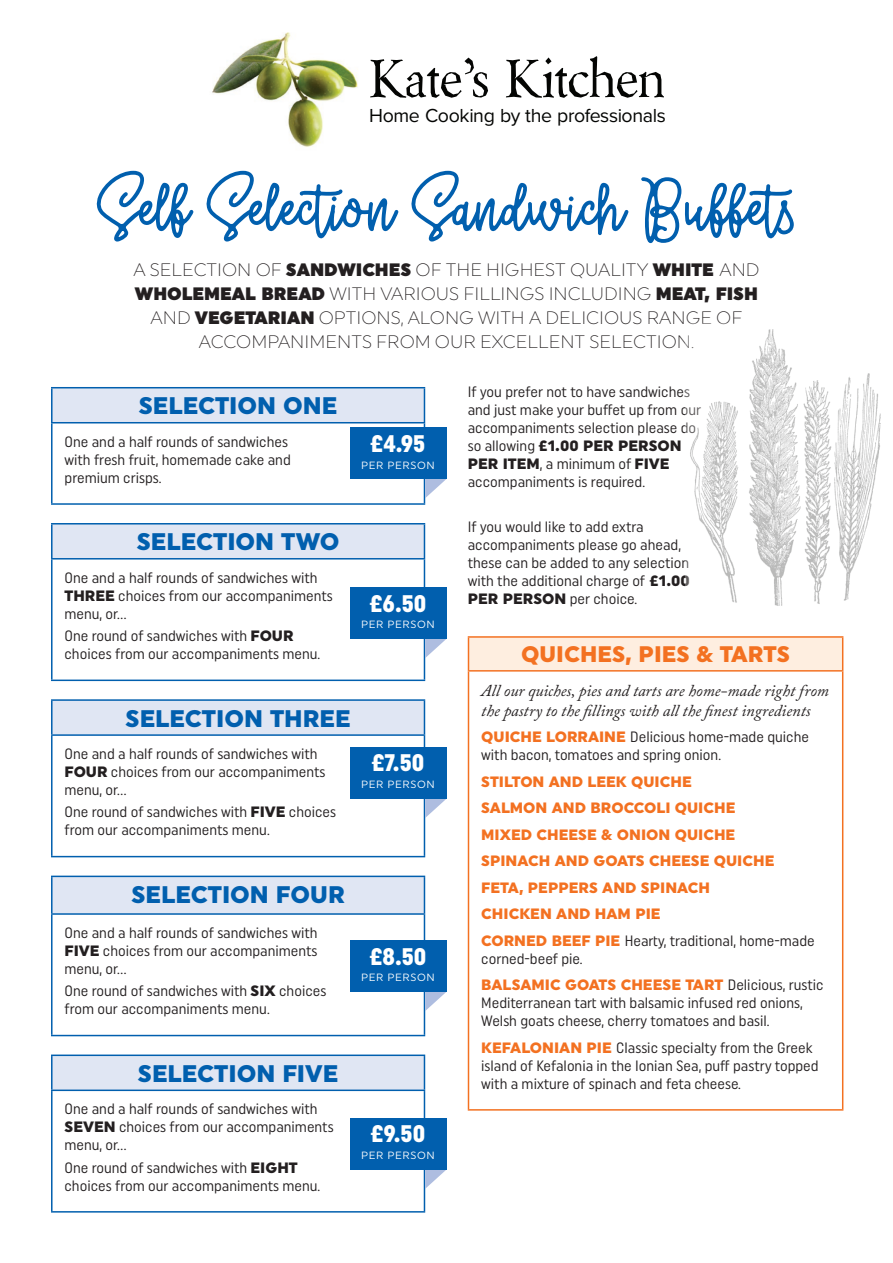
<style>
.page{position:relative;width:893px;height:1263px;background:#fff}
.page>*{position:absolute;margin:0;border:0;box-sizing:border-box;transform-origin:0 0}
.t1{font:60px "Prasto Clean Rough Typeface Regula";color:#015fae}
.t2{font:58.5px "Berylium";letter-spacing:-.01em;color:#040503}
.t3{font:900 24px "Uniform";color:#015fae}
.t4{font:900 24px "Uniform Condensed";color:#fff}
.t5{font:900 22.5px "Uniform";color:#f37121}
.t6{font:19.5px "Proxima Nova";letter-spacing:-.02em;color:#040503}
.t7{font:300 18px/24px "Uniform";color:#231f20;text-align:center}
.t8{font:italic 16.5px/19.8px "Adobe Caslon Pro";color:#231f20}
.t9{font:15px/18px "Uniform Condensed";color:#231f20}
.t10{font:900 15px/26.5px "Uniform";color:#f37121}
.t11{font:900 15px/18px "Uniform";color:#231f20}
.t12{font:10.5px "Uniform";letter-spacing:.06em;color:#fff}
.s1{font-weight:900}
.s2{font-family:"Uniform";font-weight:900}
.s3{font-family:"Uniform Condensed";font-weight:400}
.s4{font-family:"Uniform";font-weight:900;color:#f37121}
.s5{font-family:"Uniform Condensed";font-weight:400;color:#231f20}
</style>
<div class="page">
<img style="left:212px;top:32px;width:146px;height:115px">
<div style="left:53px;top:388px;width:371px;height:34px;background:#e0e6f3"></div>
<svg style="left:52px;top:423px;width:372px;height:788px"></svg>
<hr style="left:51px;top:387px;width:374px;height:1px;background:#015fae">
<hr style="left:51px;top:388px;width:2px;height:34px;background:#015fae">
<hr style="left:424px;top:388px;width:1px;height:34px;background:#015fae">
<hr style="left:51px;top:422px;width:374px;height:1px;background:#015fae">
<hr style="left:51px;top:423px;width:2px;height:80px;background:#015fae">
<hr style="left:424px;top:423px;width:1px;height:80px;background:#015fae">
<hr style="left:51px;top:503px;width:374px;height:2px;background:#015fae">
<hr style="left:51px;top:523px;width:374px;height:1px;background:#015fae">
<hr style="left:51px;top:524px;width:2px;height:34px;background:#015fae">
<hr style="left:424px;top:524px;width:1px;height:34px;background:#015fae">
<hr style="left:51px;top:558px;width:374px;height:1px;background:#015fae">
<hr style="left:51px;top:559px;width:2px;height:120px;background:#015fae">
<hr style="left:424px;top:559px;width:1px;height:120px;background:#015fae">
<hr style="left:51px;top:679px;width:374px;height:2px;background:#015fae">
<hr style="left:51px;top:699px;width:374px;height:2px;background:#015fae">
<hr style="left:51px;top:701px;width:2px;height:33px;background:#015fae">
<hr style="left:424px;top:701px;width:1px;height:33px;background:#015fae">
<hr style="left:51px;top:734px;width:374px;height:2px;background:#015fae">
<hr style="left:51px;top:736px;width:2px;height:120px;background:#015fae">
<hr style="left:424px;top:736px;width:1px;height:120px;background:#015fae">
<hr style="left:51px;top:856px;width:374px;height:1px;background:#015fae">
<hr style="left:51px;top:876px;width:374px;height:1px;background:#015fae">
<hr style="left:51px;top:877px;width:2px;height:36px;background:#015fae">
<hr style="left:424px;top:877px;width:1px;height:36px;background:#015fae">
<hr style="left:51px;top:913px;width:374px;height:2px;background:#015fae">
<hr style="left:51px;top:915px;width:2px;height:120px;background:#015fae">
<hr style="left:424px;top:915px;width:1px;height:120px;background:#015fae">
<hr style="left:51px;top:1035px;width:374px;height:1px;background:#015fae">
<hr style="left:51px;top:1054px;width:374px;height:2px;background:#015fae">
<hr style="left:51px;top:1056px;width:2px;height:33px;background:#015fae">
<hr style="left:424px;top:1056px;width:1px;height:33px;background:#015fae">
<hr style="left:51px;top:1089px;width:374px;height:2px;background:#015fae">
<hr style="left:51px;top:1091px;width:2px;height:120px;background:#015fae">
<hr style="left:424px;top:1091px;width:1px;height:120px;background:#015fae">
<hr style="left:51px;top:1211px;width:374px;height:1px;background:#015fae">
<div style="left:468px;top:637px;width:375px;height:34px;background:#feeee0"></div>
<hr style="left:468px;top:636px;width:375px;height:2px;background:#f37121">
<hr style="left:468px;top:638px;width:1px;height:32px;background:#f37121">
<hr style="left:842px;top:638px;width:1px;height:32px;background:#f37121">
<hr style="left:468px;top:670px;width:375px;height:2px;background:#f37121">
<hr style="left:468px;top:672px;width:1px;height:437px;background:#f37121">
<hr style="left:842px;top:672px;width:1px;height:437px;background:#f37121">
<hr style="left:468px;top:1109px;width:375px;height:1px;background:#f37121">
<svg style="left:425px;top:479px;width:21px;height:19px"></svg>
<div style="left:350px;top:427px;width:96px;height:52px;background:#015fae"></div>
<svg style="left:425px;top:639px;width:21px;height:19px"></svg>
<div style="left:350px;top:587px;width:96px;height:52px;background:#015fae"></div>
<svg style="left:425px;top:799px;width:21px;height:19px"></svg>
<div style="left:350px;top:747px;width:96px;height:52px;background:#015fae"></div>
<svg style="left:425px;top:992px;width:21px;height:19px"></svg>
<div style="left:350px;top:940px;width:96px;height:52px;background:#015fae"></div>
<svg style="left:425px;top:1169px;width:21px;height:20px"></svg>
<div style="left:350px;top:1117px;width:96px;height:52px;background:#015fae"></div>
<img style="left:690px;top:329px;width:191px;height:277px">
<h2 class="t2" style="left:368px;top:43px;width:298px">Kate s’ Kitchen</h2>
<h3 class="t6" style="left:369px;top:104px;width:298px">Home Cooking by the professionals</h3>
<h1 class="t1" style="left:96px;top:175px;width:702px">Self Selection Sandwich Buffets</h1>
<p class="t7" style="left:133px;top:258px;width:628px">A SELECTION OF <span class="s1">SANDWICHES</span> OF THE HIGHEST QUALITY <span class="s1">WHITE</span> AND <span class="s1">WHOLEMEAL BREAD</span> WITH VARIOUS FILLINGS INCLUDING <span class="s1">MEAT, FISH </span>AND <span class="s1">VEGETARIAN</span> OPTIONS, ALONG WITH A DELICIOUS RANGE OF ACCOMPANIMENTS FROM OUR EXCELLENT SELECTION.</p>
<h3 class="t3" style="left:139px;top:391px;width:200px">SELECTION ONE</h3>
<p class="t9" style="left:65px;top:432px;width:228px">One and a half rounds of sandwiches with fresh fruit, homemade cake and premium crisps.</p>
<h3 class="t3" style="left:137px;top:527px;width:204px">SELECTION TWO</h3>
<p class="t9" style="left:65px;top:568px;width:270px">One and a half rounds of sandwiches with<br><span class="s2">THREE</span> choices from our accompaniments menu, or...</p>
<p class="t9" style="left:65px;top:626px;width:257px">One round of sandwiches with <span class="s2">FOUR </span>choices from our accompaniments menu.</p>
<h3 class="t4" style="left:371px;top:429px;width:56px">£4.95</h3>
<p class="t12" style="left:361px;top:459px;width:75px">PER PERSON</p>
<h3 class="t4" style="left:370px;top:589px;width:58px">£6.50</h3>
<p class="t12" style="left:361px;top:618px;width:75px">PER PERSON</p>
<h3 class="t3" style="left:126px;top:704px;width:227px">SELECTION THREE</h3>
<p class="t9" style="left:65px;top:744px;width:262px">One and a half rounds of sandwiches with<br><span class="s2">FOUR</span> choices from our accompaniments menu, or...</p>
<p class="t9" style="left:65px;top:803px;width:273px">One round of sandwiches with <span class="s2">FIVE</span> choices from our accompaniments menu.</p>
<h3 class="t4" style="left:372px;top:749px;width:54px">£7.50</h3>
<p class="t12" style="left:361px;top:778px;width:75px">PER PERSON</p>
<h3 class="t3" style="left:131px;top:880px;width:215px">SELECTION FOUR</h3>
<p class="t9" style="left:65px;top:923px;width:255px;text-align:justify">One and a half rounds of sandwiches with <span class="s2">FIVE</span> choices from our accompaniments menu, or...</p>
<p class="t9" style="left:65px;top:982px;width:263px">One round of sandwiches with <span class="s2">SIX</span> choices from our accompaniments menu.</p>
<h3 class="t4" style="left:370px;top:942px;width:58px">£8.50</h3>
<p class="t12" style="left:361px;top:971px;width:75px">PER PERSON</p>
<h3 class="t3" style="left:138px;top:1059px;width:202px">SELECTION FIVE</h3>
<p class="t9" style="left:65px;top:1100px;width:271px">One and a half rounds of sandwiches with<br><span class="s2">SEVEN</span> choices from our accompaniments menu, or...</p>
<p class="t9" style="left:65px;top:1158px;width:257px">One round of sandwiches with <span class="s2">EIGHT </span>choices from our accompaniments menu.</p>
<h3 class="t4" style="left:371px;top:1119px;width:56px">£9.50</h3>
<p class="t12" style="left:361px;top:1149px;width:75px">PER PERSON</p>
<p class="t9" style="left:468px;top:383px;width:235px">If you prefer not to have sandwiches and just make your buffet up from our accompaniments selection please do</p>
<p class="t11" style="left:468px;top:437px;width:215px"><span class="s3">so allowing</span> £1.00 PER PERSON<br>PER ITEM <span class="s3">a, minimum of</span> FIVE</p>
<p class="t9" style="left:468px;top:473px;width:179px">accompaniments is required.</p>
<p class="t9" style="left:468px;top:517px;width:224px">If you would like to add extra accompaniments please go ahead, these can be added to any selection with the additional charge of <span class="s2">£1.00<br>PER PERSON</span> per choice.</p>
<h3 class="t5" style="left:521px;top:641px;width:270px">QUICHES, PIES &amp; TARTS</h3>
<p class="t8" style="left:481px;top:680px;width:349px">All our quiches, pies and tarts are home-made rightfrom the pastry to thefillings with all thefinest ingredients</p>
<p class="t9" style="left:481px;top:727px;width:329px"><span class="s4">QUICHE LORRAINE</span> Delicious home-made quiche with bacon, tomatoes and spring onion.</p>
<p class="t10" style="left:481px;top:768px;width:295px">STILTON AND LEEK QUICHE<br>SALMON AND BROCCOLI QUICHE<br>MIXED CHEESE &amp; ONION QUICHE<br>SPINACH AND GOATS CHEESE QUICHE<br>FETA, PEPPERS AND SPINACH<br>CHICKEN AND HAM PIE</p>
<p class="t9" style="left:481px;top:931px;width:335px"><span class="s4">CORNED BEEF PIE</span> Hearty, traditional, home-made corned-beef pie.</p>
<p class="t10" style="left:481px;top:971px;width:344px">BALSAMIC GOATS CHEESE TART <span class="s5">Delicious, rustic</span></p>
<p class="t9" style="left:481px;top:993px;width:323px">Mediterranean tart with balsamic infused red onions,<br>Welsh goats cheese, cherry tomatoes and basil.</p>
<p class="t9" style="left:481px;top:1038px;width:339px"><span class="s4">KEFALONIAN PIE</span> Classic specialty from the Greek island of Kefalonia in the Ionian Sea, puff pastry topped with a mixture of spinach and feta cheese.</p>
</div>
